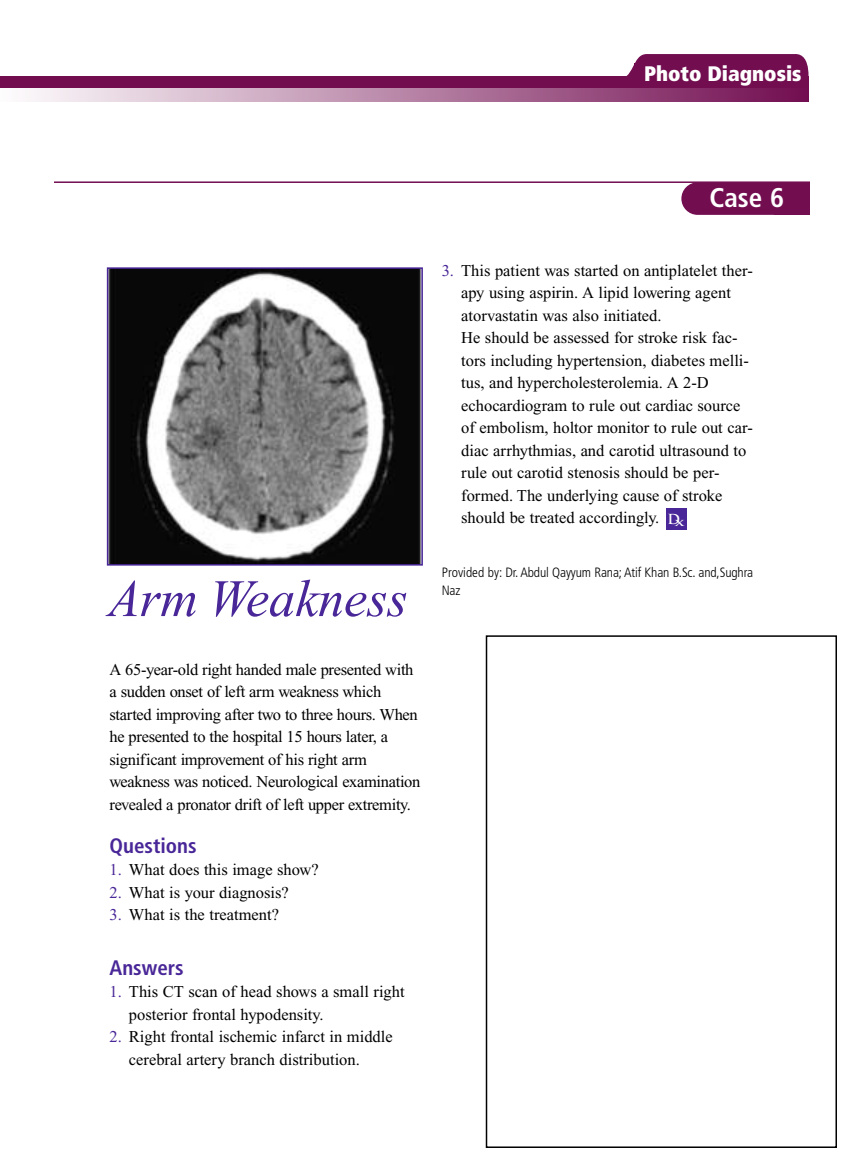
<style>
.page{position:relative;width:864px;height:1175px;background:#fff}
.page>*{position:absolute;margin:0;border:0;box-sizing:border-box;transform-origin:0 0}
.t1{font:italic 52.5px "Times New Roman";letter-spacing:-.005em;color:#492798}
.t2{font:700 condensed 27px "Frutiger";color:#fff}
.t3{font:700 condensed 21px "Frutiger";color:#492798}
.t4{font:900 condensed 21px "Frutiger";color:#fff}
.t5{font:16.5px/22.5px "Times New Roman";color:#000}
.t6{font:16.5px/22.5px "Times New Roman";letter-spacing:-.02em;color:#000}
.t7{font:300 condensed 13.5px/18px "Frutiger";letter-spacing:-.01em;color:#000}
.t8{font:700 13.5px "Trajan";color:#fff}
.s1{color:#492798}
</style>
<div class="page">
<svg style="left:626px;top:54px;width:183px;height:22px;background:#852d67"></svg>
<div style="left:0;top:76px;width:809px;height:13px;background:#720d50"></div>
<div style="left:634px;top:63px;width:169px;height:34px;background:#720d50"></div>
<svg style="left:31px;top:89px;width:778px;height:12px;background:#b580a3"></svg>
<img style="left:110px;top:270px;width:310px;height:292px">
<div style="left:107px;top:267px;width:316px;height:298px;border:2px solid #492798"></div>
<div style="left:666px;top:508px;width:20px;height:22px;background:#492798"></div>
<hr style="left:54px;top:181px;width:756px;height:2px;background:#720d50">
<div style="left:681px;top:182px;width:129px;height:33px;background:#720d50;border-radius:16px"></div>
<div style="left:774px;top:182px;width:36px;height:33px;background:#720d50"></div>
<div style="left:486px;top:635px;width:351px;height:513px;border:2px solid #000"></div>
<p class="t4" style="left:644px;top:65px;width:159px">Photo Diagnosis</p>
<h2 class="t2" style="left:709px;top:187px;width:76px">Case 6</h2>
<h1 class="t1" style="left:108px;top:579px;width:301px">Arm Weakness</h1>
<p class="t6" style="left:110px;top:659px;width:312px">A 65-year-old right handed male presented with a sudden onset of left arm weakness which started improving after two to three hours. When he presented to the hospital 15 hours later, a significant improvement of his right arm weakness was noticed. Neurological examination revealed a pronator drift of left upper extremity.</p>
<p class="t3" style="left:110px;top:836px;width:89px">Questions</p>
<p class="t5" style="left:110px;top:860px;width:211px"><span class="s1">1.</span> What does this image show?</p>
<p class="t5" style="left:110px;top:882px;width:181px"><span class="s1">2.</span> What is your diagnosis?</p>
<p class="t5" style="left:110px;top:905px;width:171px"><span class="s1">3.</span> What is the treatment?</p>
<p class="t3" style="left:110px;top:958px;width:76px">Answers</p>
<p class="t5" style="left:129px;top:981px;width:277px;text-indent:-19px"><span class="s1">1.</span> This CT scan of head shows a small right posterior frontal hypodensity.</p>
<p class="t5" style="left:129px;top:1026px;width:265px;text-indent:-19px"><span class="s1">2.</span> Right frontal ischemic infarct in middle cerebral artery branch distribution.</p>
<p class="t5" style="left:461px;top:260px;width:293px;text-indent:-19px"><span class="s1">3.</span> This patient was started on antiplatelet ther&shy;apy using aspirin. A lipid lowering agent atorvastatin was also initiated.<br>He should be assessed for stroke risk fac&shy;tors including hypertension, diabetes melli&shy;tus, and hypercholesterolemia. A 2-D echocardiogram to rule out cardiac source of embolism, holtor monitor to rule out car&shy;diac arrhythmias, and carotid ultrasound to rule out carotid stenosis should be per&shy;formed. The underlying cause of stroke should be treated accordingly.</p>
<p class="t8" style="left:668px;top:512px;width:18px">D<sub>x</sub></p>
<p class="t7" style="left:442px;top:565px;width:313px">Provided by: Dr. Abdul Qayyum Rana; Atif Khan B.Sc. and,Sughra<br>Naz</p>
</div>
